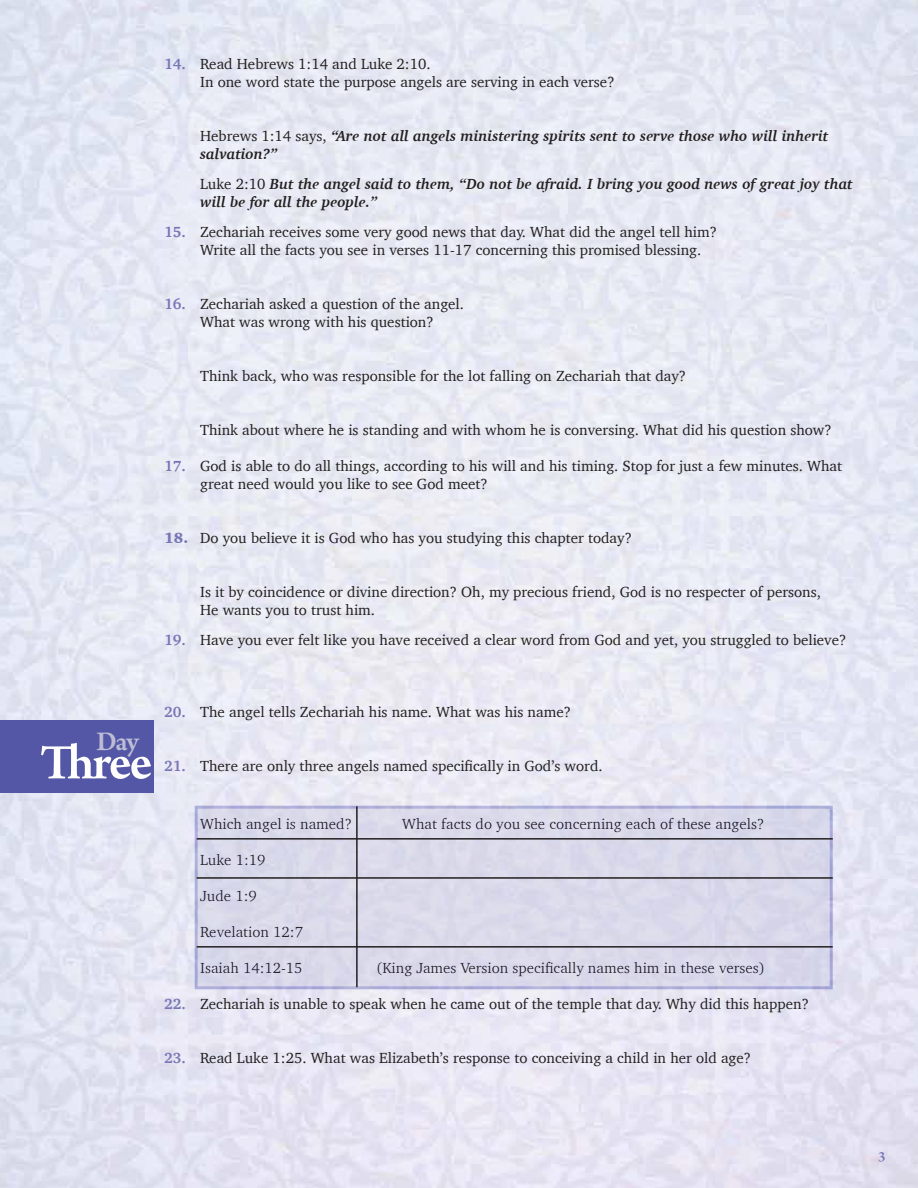
<style>
.page{position:relative;width:918px;height:1188px;background:#fff}
.page>*{position:absolute;margin:0;border:0;box-sizing:border-box;transform-origin:0 0}
.t1{font:600 52.5px "Arno Pro";color:#fff}
.t2{font:600 28.5px "Arno Pro";color:#bdbdd5}
.t3{font:15px/18px "Charter";color:#231f20}
.t4{font:italic 700 15px/18px "Charter";color:#231f20}
.t5{font:600 15px "Arno Pro";color:#7876b7}
.s1{font-weight:700;color:#7876b7}
.s2{font-weight:400;font-style:normal}
.s3{font-weight:900;color:#7876b7}
</style>
<div class="page">
<img style="left:0;top:0;width:918px;height:1188px">
<div style="left:0;top:720px;width:153px;height:73px;background:#5457a6"></div>
<div style="left:195px;top:806px;width:638px;height:183px;background:#dad8ea"></div>
<hr style="left:356px;top:806px;width:2px;height:181px;background:#231f20">
<hr style="left:197px;top:838px;width:636px;height:2px;background:#231f20">
<hr style="left:197px;top:877px;width:636px;height:2px;background:#231f20">
<hr style="left:197px;top:946px;width:636px;height:2px;background:#231f20">
<p class="t3" style="left:200px;top:54px;width:416px;text-indent:-36px"><span class="s1">14.</span> Read Hebrews 1:14 and Luke 2:10.<br>In one word state the purpose angels are serving in each verse?</p>
<p class="t4" style="left:200px;top:126px;width:630px"><span class="s2">Hebrews 1:14 says,</span> “Are not all angels ministering spirits sent to serve those who will inherit salvation?”</p>
<p class="t4" style="left:200px;top:174px;width:654px"><span class="s2">Luke 2:10</span> But the angel said to them, “Do not be afraid. I bring you good news of great joy that will be for all the people.”</p>
<p class="t3" style="left:200px;top:222px;width:518px;text-indent:-36px"><span class="s1">15.</span> Zechariah receives some very good news that day. What did the angel tell him?<br>Write all the facts you see in verses 11-17 concerning this promised blessing.</p>
<p class="t3" style="left:164px;top:294px;width:301px;text-align:center"><span class="s1">16.</span> Zechariah asked a question of the angel.<br>What was wrong with his question?</p>
<p class="t3" style="left:200px;top:366px;width:487px">Think back, who was responsible for the lot falling on Zechariah that day?</p>
<p class="t3" style="left:200px;top:420px;width:633px">Think about where he is standing and with whom he is conversing. What did his question show?</p>
<p class="t3" style="left:200px;top:456px;width:644px;text-indent:-36px"><span class="s1">17.</span> God is able to do all things, according to his will and his timing. Stop for just a few minutes. What great need would you like to see God meet?</p>
<p class="t3" style="left:164px;top:528px;width:469px"><span class="s3">18.</span> Do you believe it is God who has you studying this chapter today?</p>
<p class="t3" style="left:200px;top:582px;width:622px">Is it by coincidence or divine direction? Oh, my precious friend, God is no respecter of persons,<br>He wants you to trust him.</p>
<p class="t3" style="left:164px;top:630px;width:684px"><span class="s1">19.</span> Have you ever felt like you have received a clear word from God and yet, you struggled to believe?</p>
<h2 class="t2" style="left:97px;top:725px;width:44px">Day</h2>
<h1 class="t1" style="left:40px;top:732px;width:114px">Three</h1>
<p class="t3" style="left:164px;top:702px;width:408px"><span class="s1">20.</span> The angel tells Zechariah his name. What was his name?</p>
<p class="t3" style="left:164px;top:756px;width:440px"><span class="s1">21.</span> There are only three angels named specifically in God’s word.</p>
<p class="t3" style="left:200px;top:815px;width:153px">Which angel is named?</p>
<p class="t3" style="left:402px;top:815px;width:364px">What facts do you see concerning each of these angels?</p>
<p class="t3" style="left:200px;top:851px;width:67px">Luke 1:19</p>
<p class="t3" style="left:200px;top:887px;width:58px">Jude 1:9</p>
<p class="t3" style="left:200px;top:923px;width:104px">Revelation 12:7</p>
<p class="t3" style="left:200px;top:959px;width:104px">Isaiah 14:12-15</p>
<p class="t3" style="left:376px;top:959px;width:390px">(King James Version specifically names him in these verses)</p>
<p class="t3" style="left:164px;top:995px;width:646px"><span class="s1">22.</span> Zechariah is unable to speak when he came out of the temple that day. Why did this happen?</p>
<p class="t3" style="left:164px;top:1049px;width:588px"><span class="s1">23.</span> Read Luke 1:25. What was Elizabeth’s response to conceiving a child in her old age?</p>
<p class="t5" style="left:878px;top:1148px;width:9px">3</p>
</div>
